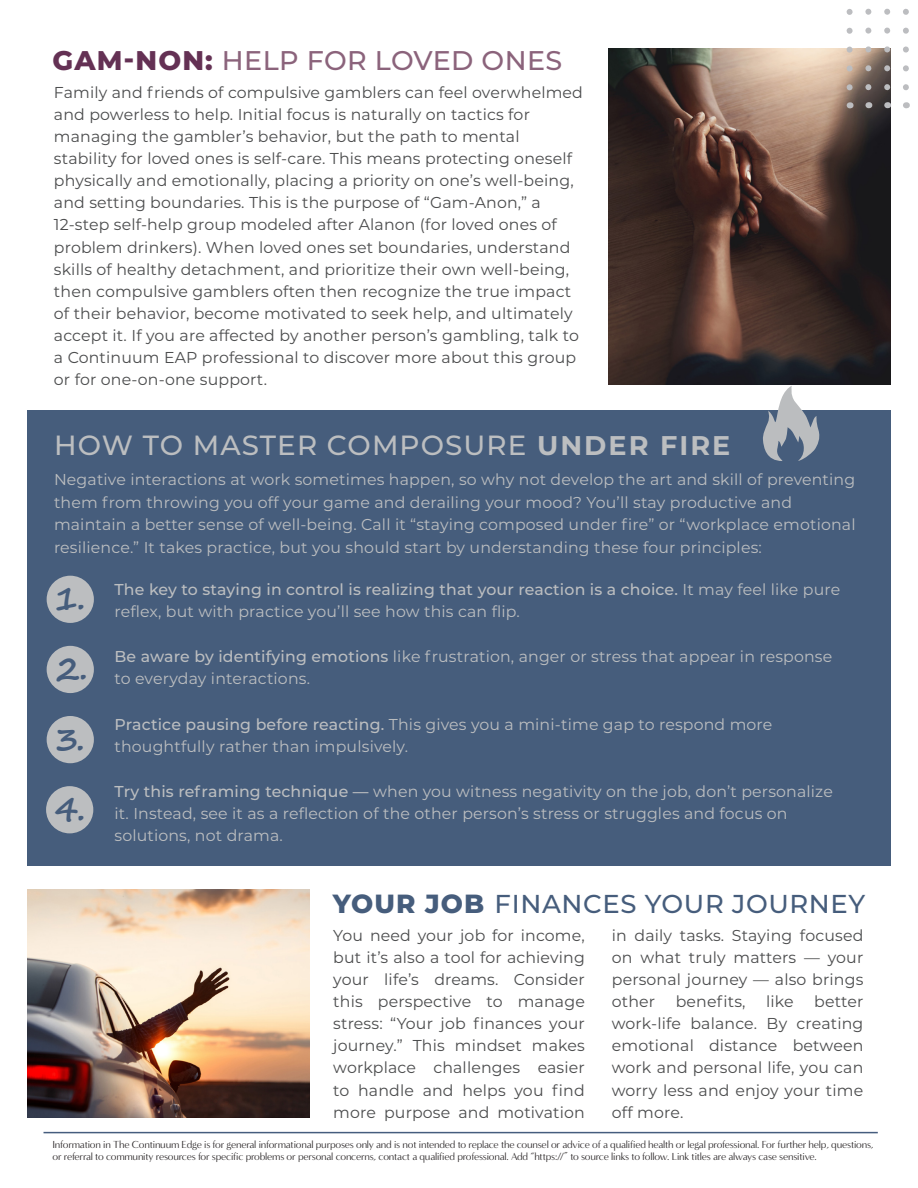
<style>
.page{position:relative;width:918px;height:1188px;background:#fff}
.page>*{position:absolute;margin:0;border:0;box-sizing:border-box;transform-origin:0 0}
.t1{font:700 33px "Segoe Script";color:#465d7c}
.t2{font:500 27.75px "Montserrat";letter-spacing:.04em;color:#bcbec0}
.t3{font:500 27px "Montserrat";letter-spacing:.015em;color:#8b637b}
.t4{font:500 25.8px "Montserrat";letter-spacing:.025em;color:#465d7c}
.t5{font:15.75px/22.2px "Montserrat";letter-spacing:.01em;color:#4b4c4d;text-align:justify}
.t6{font:15.75px/21.8px "Montserrat";letter-spacing:.01em;color:#bcbec0}
.t7{font:10.5px/12px "Minerva Modern";letter-spacing:-.02em;color:#231f20}
.s1{font-weight:800;color:#643154}
.s2{font-weight:700;font-size:27px}
.s3{font-weight:500}
.s4{font-weight:800;font-size:26.25px}
</style>
<div class="page">
<hr style="left:44px;top:1132px;width:834px;height:1px;background:#465d7e">
<img style="left:27px;top:890px;width:282px;height:228px">
<img style="left:609px;top:48px;width:282px;height:336px">
<svg style="left:847px;top:12px;width:6px;height:84px"></svg>
<svg style="left:865px;top:12px;width:6px;height:84px"></svg>
<svg style="left:884px;top:12px;width:6px;height:84px"></svg>
<svg style="left:903px;top:12px;width:6px;height:79px"></svg>
<div style="left:27px;top:410px;width:864px;height:456px;background:#465d7c"></div>
<div style="left:47px;top:576px;width:47px;height:47px;background:#bcbec0;border-radius:50%"></div>
<div style="left:47px;top:646px;width:47px;height:47px;background:#bcbec0;border-radius:50%"></div>
<div style="left:47px;top:716px;width:47px;height:47px;background:#bcbec0;border-radius:50%"></div>
<div style="left:46px;top:786px;width:47px;height:47px;background:#bcbec0;border-radius:50%"></div>
<svg style="left:763px;top:386px;width:56px;height:75px"></svg>
<p class="t3" style="left:52px;top:41px;width:511px"><span class="s1">GAM-NON:</span> HELP FOR LOVED ONES</p>
<p class="t5" style="left:54px;top:81px;width:531px;text-align:left">Family and friends of compulsive gamblers can feel overwhelmed and powerless to help. Initial focus is naturally on tactics for managing the gambler’s behavior, but the path to mental stability for loved ones is self-care. This means protecting oneself physically and emotionally, placing a priority on one’s well-being, and setting boundaries. This is the purpose of “Gam-Anon,” a 12-step self-help group modeled after Alanon (for loved ones of problem drinkers). When loved ones set boundaries, understand skills of healthy detachment, and prioritize their own well-being, then compulsive gamblers often then recognize the true impact of their behavior, become motivated to seek help, and ultimately accept it. If you are affected by another person’s gambling, talk to a Continuum EAP professional to discover more about this group or for one-on-one support.</p>
<p class="t2" style="left:54px;top:426px;width:678px">HOW TO MASTER COMPOSURE <span class="s2">UNDER FIRE</span></p>
<p class="t6" style="left:54px;top:467px;width:803px;line-height:22.8px">Negative interactions at work sometimes happen, so why not develop the art and skill of preventing them from throwing you off your game and derailing your mood? You’ll stay productive and maintain a better sense of well-being. Call it “staying composed under fire” or “workplace emotional resilience.” It takes practice, but you should start by understanding these four principles:</p>
<p class="t6" style="left:114px;top:578px;width:727px"><span class="s3">The key to staying in control is realizing that your reaction is a choice.</span> It may feel like pure reflex, but with practice you’ll see how this can flip.</p>
<p class="t6" style="left:114px;top:645px;width:719px"><span class="s3">Be aware by identifying emotions</span> like frustration, anger or stress that appear in response to everyday interactions.</p>
<p class="t6" style="left:114px;top:713px;width:659px"><span class="s3">Practice pausing before reacting.</span> This gives you a mini-time gap to respond more thoughtfully rather than impulsively.</p>
<p class="t6" style="left:114px;top:780px;width:720px"><span class="s3">Try this reframing technique —</span> when you witness negativity on the job, don’t personalize it. Instead, see it as a reflection of the other person’s stress or struggles and focus on solutions, not drama.</p>
<p class="t1" style="left:54px;top:572px;width:33px">1.</p>
<p class="t1" style="left:56px;top:642px;width:34px">2.</p>
<p class="t1" style="left:55px;top:712px;width:32px">3.</p>
<p class="t1" style="left:54px;top:782px;width:33px">4.</p>
<p class="t4" style="left:333px;top:886px;width:534px"><span class="s4">YOUR JOB</span> FINANCES YOUR JOURNEY</p>
<p class="t5" style="left:333px;top:924px;width:253px">You need your job for income, but it’s also a tool for achieving your life’s dreams. Consider this perspective to manage stress: “Your job finances your journey.” This mindset makes workplace challenges easier to handle and helps you find more purpose and motivation</p>
<p class="t5" style="left:612px;top:924px;width:253px">in daily tasks. Staying focused on what truly matters — your personal journey — also brings other</p>
<p class="t5" style="left:676px;top:990px;width:71px">benefits,</p>
<p class="t5" style="left:766px;top:990px;width:29px">like</p>
<p class="t5" style="left:612px;top:990px;width:253px;text-indent:202px">better work-life balance. By creating emotional distance between work and personal life, you can worry less and enjoy your time off more.</p>
<p class="t7" style="left:53px;top:1139px;width:823px">Information in The Continuum Edge is for general informational purposes only and is not intended to replace the counsel or advice of a qualified health or legal professional. For further help, questions, or referral to community resources for specific problems or personal concerns, contact a qualified professional. Add “https://” to source links to follow. Link titles are always case sensitive.</p>
</div>
